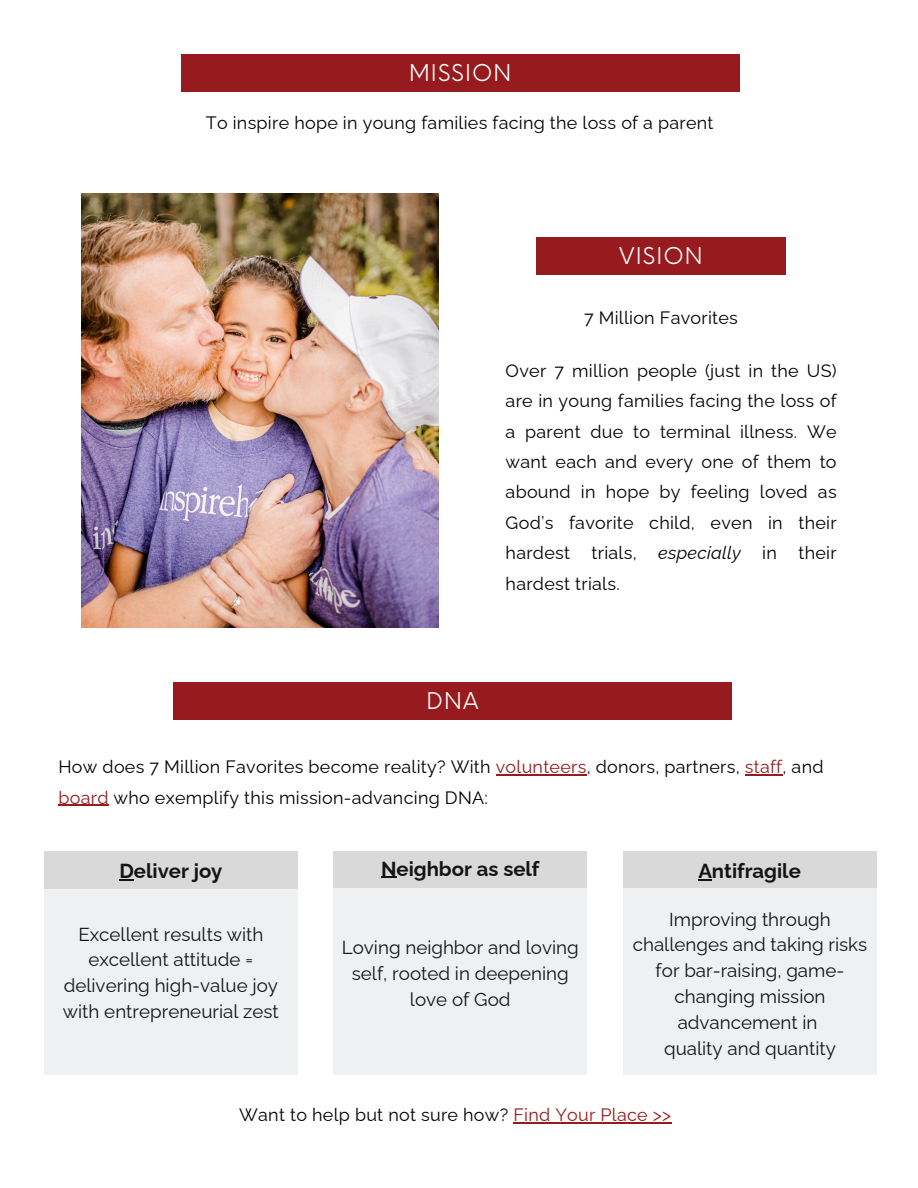
<style>
.page{position:relative;width:918px;height:1188px;background:#fff}
.page>*{position:absolute;margin:0;border:0;box-sizing:border-box;transform-origin:0 0}
.t1{font:22.5px "Neue Einstellung";letter-spacing:.05em;color:#fff}
.t2{font:700 20.25px "Raleway";color:#141414}
.t3{font:18.75px/25.8px "Raleway";color:#141414;text-align:center}
.t4{font:18px/30.3px "Raleway";letter-spacing:.015em;color:#000;text-align:justify}
.s1{font-style:italic}
.s2{color:#971b1e}
</style>
<div class="page">
<div style="left:174px;top:683px;width:558px;height:37px;background:#971b1e"></div>
<div style="left:333px;top:851px;width:254px;height:37px;background:#d9d9d9"></div>
<div style="left:623px;top:851px;width:253px;height:37px;background:#d9d9d9"></div>
<div style="left:44px;top:888px;width:253px;height:187px;background:#eff0f1"></div>
<div style="left:44px;top:851px;width:254px;height:37px;background:#d9d9d9"></div>
<div style="left:536px;top:237px;width:250px;height:38px;background:#971b1e"></div>
<img style="left:82px;top:194px;width:357px;height:433px">
<hr style="left:496px;top:774px;width:91px;height:1px;background:#971b1e">
<hr style="left:745px;top:774px;width:38px;height:1px;background:#971b1e">
<hr style="left:58px;top:805px;width:51px;height:1px;background:#971b1e">
<svg style="left:119px;top:879px;width:15px;height:1px"></svg>
<svg style="left:381px;top:877px;width:16px;height:1px"></svg>
<div style="left:333px;top:888px;width:254px;height:187px;background:#eff0f1"></div>
<svg style="left:698px;top:879px;width:14px;height:1px"></svg>
<div style="left:623px;top:888px;width:253px;height:187px;background:#eff0f1"></div>
<hr style="left:513px;top:1122px;width:159px;height:2px;background:#971b1e">
<div style="left:181px;top:54px;width:558px;height:38px;background:#971b1e"></div>
<h2 class="t1" style="left:409px;top:53px;width:104px">MISSION</h2>
<h4 class="t4" style="left:206px;top:107px;width:509px">To inspire hope in young families facing the loss of a parent</h4>
<h3 class="t1" style="left:619px;top:235px;width:85px">VISION</h3>
<h3 class="t4" style="left:584px;top:303px;width:155px">7 Million Favorites</h3>
<p class="t4" style="left:506px;top:355px;width:333px">Over 7 million people (just in the US) are in young families facing the loss of a parent due to terminal illness. We want each and every one of them to abound in hope by feeling loved as God’s favorite child, even in their hardest trials, <span class="s1">especially</span> in their hardest trials.</p>
<h1 class="t1" style="left:427px;top:681px;width:54px">DNA</h1>
<h4 class="t4" style="left:58px;top:752px;width:767px">How does 7 Million Favorites become reality? With <span class="s2">volunteers</span>, donors, partners, <span class="s2">staff</span>, and <span class="s2">board</span> who exemplify this mission-advancing DNA:</h4>
<h4 class="t2" style="left:119px;top:859px;width:105px">Deliver joy</h4>
<h1 class="t3" style="left:63px;top:921px;width:217px">Excellent results with excellent attitude = delivering high-value joy with entrepreneurial zest</h1>
<h4 class="t2" style="left:381px;top:857px;width:160px">Neighbor as self</h4>
<p class="t3" style="left:342px;top:935px;width:238px">Loving neighbor and loving self, rooted in deepening love of God</p>
<h2 class="t2" style="left:698px;top:859px;width:104px">Antifragile</h2>
<h3 class="t3" style="left:633px;top:906px;width:236px">Improving through challenges and taking risks for bar-raising, game&shy;changing mission advancement in<br>quality and quantity</h3>
<h2 class="t4" style="left:239px;top:1100px;width:434px">Want to help but not sure how? <span class="s2">Find Your Place &gt;&gt;</span></h2>
</div>
